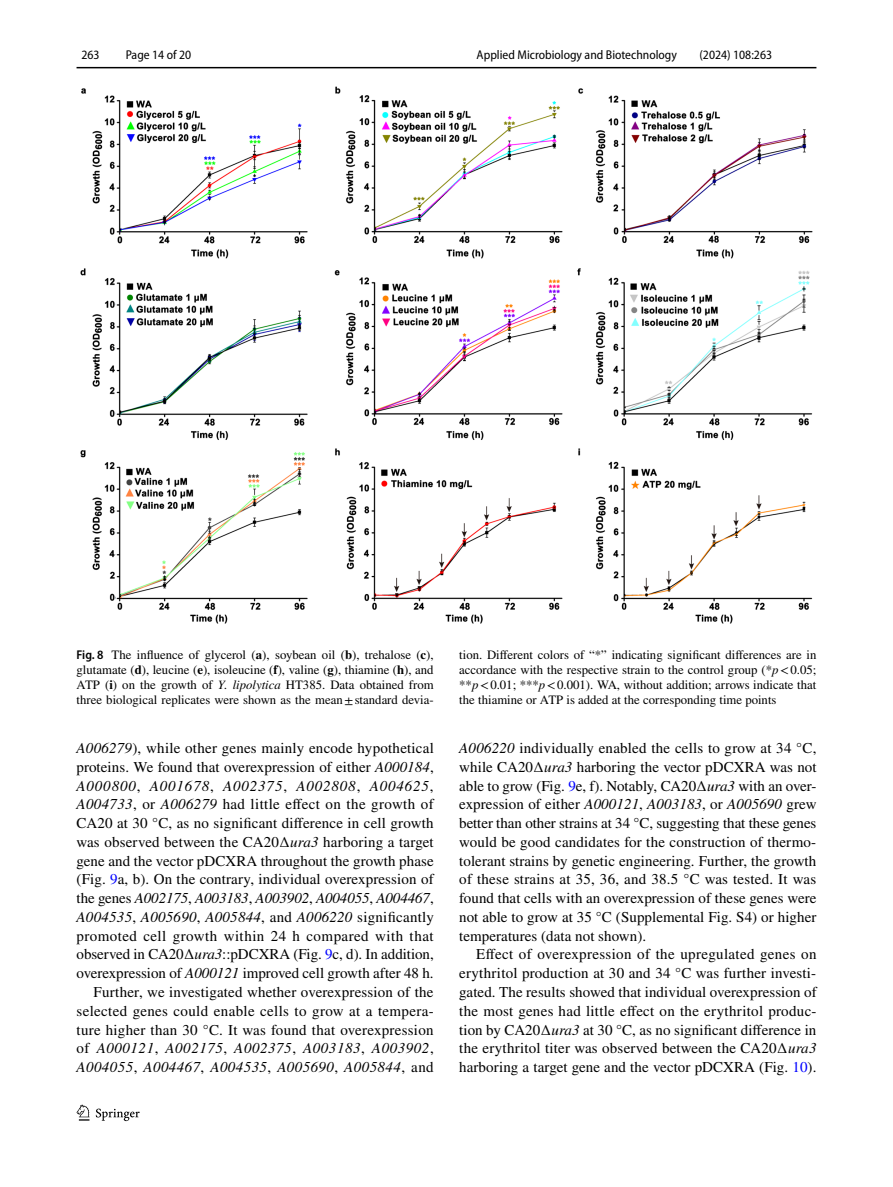
<style>
.page{position:relative;width:893px;height:1187px;background:#fff}
.page>*{position:absolute;margin:0;border:0;box-sizing:border-box;transform-origin:0 0}
.t1{font:15px/18.8px "STIX";letter-spacing:.01em;color:#000;text-align:justify}
.t2{font:12.75px/15px "STIX";color:#000;text-align:justify}
.t3{font:semi-condensed 12.75px "Myriad Pro";color:#000}
.s1{font-family:"Myriad Pro";font-weight:600;font-stretch:semi-condensed}
.s2{font-weight:700}
.s3{font-style:italic}
.s4{color:#00f}
</style>
<div class="page">
<hr style="left:77px;top:67px;width:739px;height:1px;background:#000">
<svg style="left:77px;top:1104px;width:12px;height:16px"></svg>
<svg style="left:96px;top:1108px;width:44px;height:12px"></svg>
<img style="left:80px;top:87px;width:732px;height:536px">
<p class="t3" style="left:82px;top:48px;width:20px">263</p>
<p class="t3" style="left:126px;top:48px;width:67px">Page 14 of 20</p>
<p class="t3" style="left:477px;top:48px;width:202px">Applied Microbiology and Biotechnology</p>
<p class="t3" style="left:699px;top:48px;width:74px">(2024) 108:263</p>
<p class="t2" style="left:77px;top:648px;width:359px"><span class="s1">Fig. 8</span> The influence of glycerol (<span class="s2">a</span>), soybean oil (<span class="s2">b</span>), trehalose (<span class="s2">c</span>), glutamate (<span class="s2">d</span>), leucine (<span class="s2">e</span>), isoleucine (<span class="s2">f</span>), valine (<span class="s2">g</span>), thiamine (<span class="s2">h</span>), and ATP (<span class="s2">i</span>) on the growth of <span class="s3">Y. lipolytica</span> HT385. Data obtained from three biological replicates were shown as the mean±standard devia-</p>
<p class="t2" style="left:459px;top:648px;width:359px">tion. Different colors of “*” indicating significant differences are in accordance with the respective strain to the control group (*<span class="s3">p</span>&lt;0.05; **<span class="s3">p</span>&lt;0.01; ***<span class="s3">p</span>&lt;0.001). WA, without addition; arrows indicate that the thiamine or ATP is added at the corresponding time points</p>
<p class="t1" style="left:77px;top:739px;width:359px;text-align:right"><span class="s3">A006279</span>), while other genes mainly encode hypothetical proteins. We found that overexpression of either <span class="s3">A000184</span>, <span class="s3">A000800</span>, <span class="s3">A001678</span>, <span class="s3">A002375</span>, <span class="s3">A002808</span>, <span class="s3">A004625</span>, <span class="s3">A004733</span>, or <span class="s3">A006279</span> had little effect on the growth of CA20 at 30 °C, as no significant difference in cell growth was observed between the CA20∆<span class="s3">ura3</span> harboring a target gene and the vector pDCXRA throughout the growth phase (Fig. <span class="s4">9</span>a, b). On the contrary, individual overexpression of the genes <span class="s3">A002175</span>, <span class="s3">A003183</span>, <span class="s3">A003902</span>, <span class="s3">A004055</span>, <span class="s3">A004467</span>, <span class="s3">A004535</span>, <span class="s3">A005690</span>, <span class="s3">A005844</span>, and <span class="s3">A006220</span> significantly promoted cell growth within 24 h compared with that observed in CA20∆<span class="s3">ura3</span>::pDCXRA (Fig. <span class="s4">9</span>c, d). In addition, overexpression of <span class="s3">A000121</span> improved cell growth after 48 h.<br>Further, we investigated whether overexpression of the selected genes could enable cells to grow at a tempera&shy;ture higher than 30 °C. It was found that overexpression of <span class="s3">A000121</span>, <span class="s3">A002175</span>, <span class="s3">A002375</span>, <span class="s3">A003183</span>, <span class="s3">A003902</span>, <span class="s3">A004055</span>, <span class="s3">A004467</span>, <span class="s3">A004535</span>, <span class="s3">A005690</span>, <span class="s3">A005844</span>, and</p>
<p class="t1" style="left:459px;top:739px;width:359px"><span class="s3">A006220</span> individually enabled the cells to grow at 34 °C, while CA20∆<span class="s3">ura3</span> harboring the vector pDCXRA was not able to grow (Fig. <span class="s4">9</span>e, f). Notably, CA20∆<span class="s3">ura3</span> with an over&shy;expression of either <span class="s3">A000121</span>, <span class="s3">A003183</span>, or <span class="s3">A005690</span> grew better than other strains at 34 °C, suggesting that these genes would be good candidates for the construction of thermo&shy;tolerant strains by genetic engineering. Further, the growth of these strains at 35, 36, and 38.5 °C was tested. It was found that cells with an overexpression of these genes were not able to grow at 35 °C (Supplemental Fig. S4) or higher temperatures (data not shown).</p>
<p class="t1" style="left:459px;top:946px;width:359px;text-indent:17px">Effect of overexpression of the upregulated genes on erythritol production at 30 and 34 °C was further investi&shy;gated. The results showed that individual overexpression of the most genes had little effect on the erythritol produc&shy;tion by CA20∆<span class="s3">ura3</span> at 30 °C, as no significant difference in the erythritol titer was observed between the CA20∆<span class="s3">ura3 </span>harboring a target gene and the vector pDCXRA (Fig. <span class="s4">10</span>).</p>
</div>
